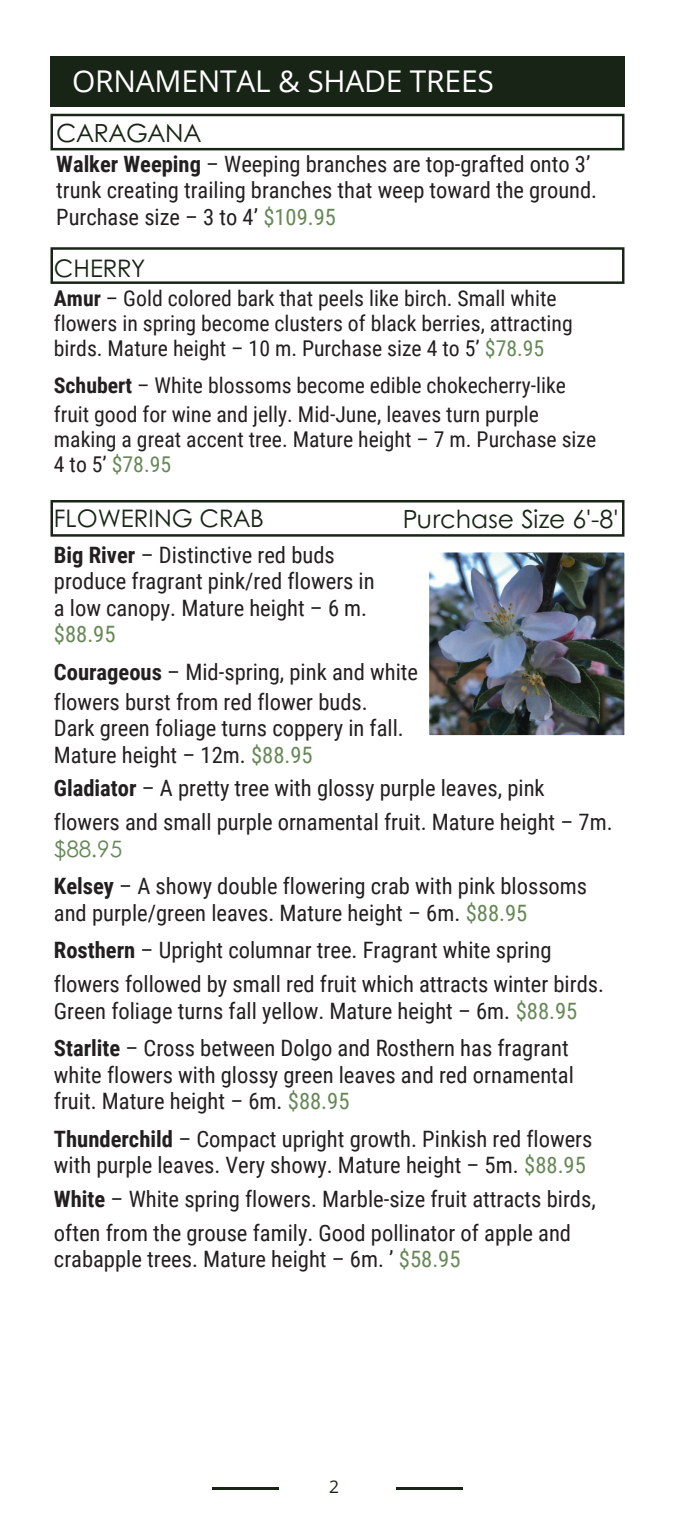
<style>
.page{position:relative;width:675px;height:1530px;background:#fff}
.page>*{position:absolute;margin:0;border:0;box-sizing:border-box;transform-origin:0 0}
.t1{font:30px "Open Sans";letter-spacing:-.005em;color:#fff}
.t2{font:25px "Century Gothic";color:#182415}
.t3{font:24.25px "Century Gothic";color:#182415}
.t4{font:22.5px/26.2px "Roboto Condensed";color:#231f20}
.t5{font:21.75px/25.2px "Roboto Condensed";color:#231f20}
.t6{font:21.75px "Roboto Condensed";color:#668856}
.t7{font:17.5px "Open Sans";color:#182415}
.s1{font-weight:700}
.s2{color:#668856}
.s3{color:#231f20}
.s4{font-family:"Century Gothic";color:#668856}
</style>
<div class="page">
<hr style="left:212px;top:1487px;width:67px;height:2px;background:#182415">
<svg style="left:50px;top:247px;width:574px;height:37px"></svg>
<svg style="left:50px;top:500px;width:574px;height:37px"></svg>
<svg style="left:51px;top:114px;width:574px;height:36px"></svg>
<div style="left:51px;top:56px;width:573px;height:51px;background:#182415"></div>
<hr style="left:396px;top:1487px;width:67px;height:2px;background:#182415">
<img style="left:429px;top:552px;width:196px;height:184px">
<p class="t1" style="left:72px;top:60px;width:423px">ORNAMENTAL &amp; SHADE TREES</p>
<p class="t2" style="left:56px;top:114px;width:146px">CARAGANA</p>
<h2 class="t4" style="left:56px;top:151px;width:542px"><span class="s1">Walker Weeping</span> – Weeping branches are top-grafted onto 3’ trunk creating trailing branches that weep toward the ground.<br>Purchase size – 3 to 4’ <span class="s2">$109.95</span></h2>
<p class="t3" style="left:54px;top:249px;width:93px">CHERRY</p>
<p class="t5" style="left:54px;top:286px;width:520px"><span class="s1">Amur</span> – Gold colored bark that peels like birch. Small white flowers in spring become clusters of black berries, attracting birds. Mature height – 10 m. Purchase size 4 to 5’ <span class="s2">$78.95</span></p>
<p class="t5" style="left:54px;top:373px;width:514px"><span class="s1">Schubert</span> – White blossoms become edible chokecherry-like</p>
<p class="t5" style="left:54px;top:402px;width:487px">fruit good for wine and jelly. Mid-June, leaves turn purple</p>
<p class="t5" style="left:54px;top:427px;width:544px">making a great accent tree. Mature height – 7 m. Purchase size</p>
<p class="t6" style="left:54px;top:452px;width:119px"><span class="s3">4 to 5’</span> $78.95</p>
<p class="t3" style="left:54px;top:499px;width:212px">FLOWERING CRAB</p>
<h3 class="t2" style="left:403px;top:500px;width:217px">Purchase Size 6'-8'</h3>
<h3 class="t4" style="left:54px;top:542px;width:322px"><span class="s1">Big River</span> – Distinctive red buds produce fragrant pink/red flowers in a low canopy. Mature height – 6 m. <span class="s2">$88.95</span></h3>
<h3 class="t4" style="left:54px;top:657px;width:366px;line-height:30px"><span class="s1">Courageous</span> – Mid-spring, pink and white flowers burst from red flower buds.</h3>
<h3 class="t4" style="left:54px;top:715px;width:351px">Dark green foliage turns coppery in fall.<br>Mature height – 12m. <span class="s2">$88.95</span></h3>
<h3 class="t4" style="left:54px;top:772px;width:560px;line-height:34px"><span class="s1">Gladiator</span> – A pretty tree with glossy purple leaves, pink flowers and small purple ornamental fruit. Mature height – 7m.</h3>
<h3 class="t4" style="left:54px;top:830px;width:535px;line-height:37.8px"><span class="s4">$88.95<br></span><span class="s1">Kelsey</span> – A showy double flowering crab with pink blossoms</h3>
<h3 class="t4" style="left:54px;top:894px;width:499px;line-height:37.8px">and purple/green leaves. Mature height – 6m. <span class="s2">$88.95<br></span><span class="s1">Rosthern</span> – Upright columnar tree. Fragrant white spring</h3>
<h3 class="t4" style="left:54px;top:971px;width:552px">flowers followed by small red fruit which attracts winter birds.<br>Green foliage turns fall yellow. Mature height – 6m. <span class="s2">$88.95</span></h3>
<h3 class="t4" style="left:54px;top:1035px;width:522px"><span class="s1">Starlite</span> – Cross between Dolgo and Rosthern has fragrant white flowers with glossy green leaves and red ornamental fruit. Mature height – 6m. <span class="s2">$88.95</span></h3>
<h3 class="t4" style="left:54px;top:1126px;width:540px"><span class="s1">Thunderchild</span> – Compact upright growth. Pinkish red flowers with purple leaves. Very showy. Mature height – 5m. <span class="s2">$88.95</span></h3>
<h3 class="t4" style="left:54px;top:1186px;width:543px"><span class="s1">White</span> – White spring flowers. Marble-size fruit attracts birds,</h3>
<p class="t4" style="left:54px;top:1220px;width:519px">often from the grouse family. Good pollinator of apple and crabapple trees. Mature height – 6m. ’ <span class="s2">$58.95</span></p>
<h1 class="t7" style="left:329px;top:1474px;width:11px">2</h1>
</div>
